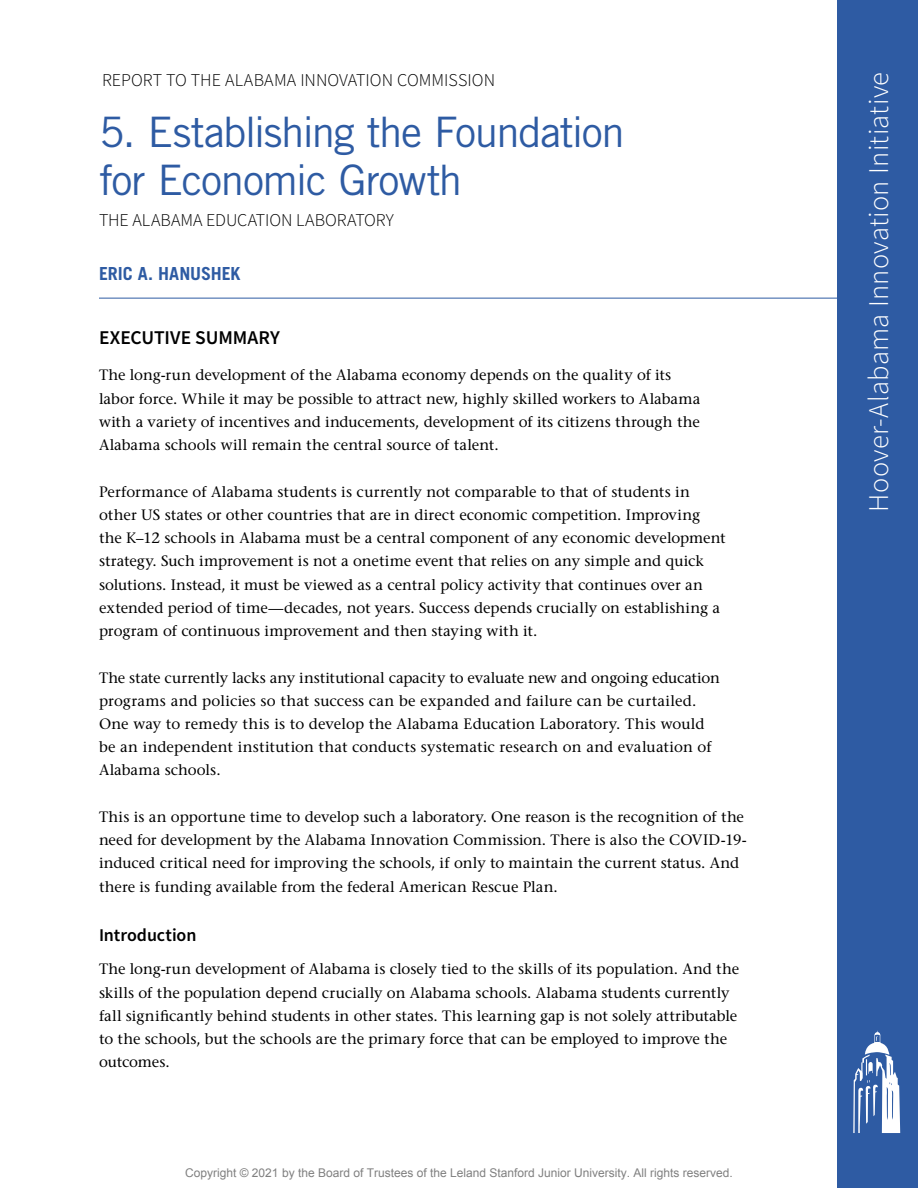
<style>
.page{position:relative;width:918px;height:1188px;background:#fff}
.page>*{position:absolute;margin:0;border:0;box-sizing:border-box;transform-origin:0 0}
.t1{font:42px/48px "Trade Gothic LT Std";letter-spacing:-.035em;color:#2e5ba3}
.t2{font:300 28.5px "Source Sans Pro";letter-spacing:.005em;color:#fff}
.t3{font:600 19.5px "Source Sans Pro";letter-spacing:-.005em;color:#000}
.t4{font:300 18px "Source Sans Pro";color:#000}
.t5{font:700 18px "Trade Gothic LT Std";letter-spacing:-.005em;color:#2e5ba3}
.t6{font:600 18px "Source Sans Pro";letter-spacing:-.005em;color:#000}
.t7{font:500 15px/23.2px "Stone Serif Std";color:#000}
.t8{font:12px "Arial";color:#808080}
</style>
<div class="page">
<div style="left:837px;top:0;width:81px;height:1188px;background:#2e5ba3"></div>
<svg style="left:853px;top:1031px;width:47px;height:102px"></svg>
<hr style="left:99px;top:298px;width:756px;height:1px;background:#2e5ba3">
<p class="t4" style="left:102px;top:68px;width:395px">REPORT TO THE ALABAMA INNOVATION COMMISSION</p>
<h1 class="t1" style="left:99px;top:108px;width:527px">5. Establishing the Foundation for Economic Growth</h1>
<p class="t4" style="left:99px;top:209px;width:296px">THE ALABAMA EDUCATION LABORATORY</p>
<p class="t5" style="left:99px;top:262px;width:143px">ERIC A. HANUSHEK</p>
<h3 class="t3" style="left:99px;top:324px;width:182px">EXECUTIVE SUMMARY</h3>
<p class="t7" style="left:99px;top:363px;width:603px">The long-run development of the Alabama economy depends on the quality of its labor force. While it may be possible to attract new, highly skilled workers to Alabama with a variety of incentives and inducements, development of its citizens through the Alabama schools will remain the central source of talent.</p>
<p class="t7" style="left:99px;top:480px;width:628px">Performance of Alabama students is currently not comparable to that of students in other US states or other countries that are in direct economic competition. Improving the K–12 schools in Alabama must be a central component of any economic development strategy. Such improvement is not a onetime event that relies on any simple and quick solutions. Instead, it must be viewed as a central policy activity that continues over an extended period of time—decades, not years. Success depends crucially on establishing a program of continuous improvement and then staying with it.</p>
<p class="t7" style="left:99px;top:666px;width:623px">The state currently lacks any institutional capacity to evaluate new and ongoing education programs and policies so that success can be expanded and failure can be curtailed.<br>One way to remedy this is to develop the Alabama Education Laboratory. This would be an independent institution that conducts systematic research on and evaluation of Alabama schools.</p>
<p class="t7" style="left:99px;top:805px;width:649px">This is an opportune time to develop such a laboratory. One reason is the recognition of the need for development by the Alabama Innovation Commission. There is also the COVID-19- induced critical need for improving the schools, if only to maintain the current status. And there is funding available from the federal American Rescue Plan.</p>
<p class="t6" style="left:99px;top:923px;width:99px">Introduction</p>
<p class="t7" style="left:99px;top:957px;width:642px">The long-run development of Alabama is closely tied to the skills of its population. And the skills of the population depend crucially on Alabama schools. Alabama students currently fall significantly behind students in other states. This learning gap is not solely attributable to the schools, but the schools are the primary force that can be employed to improve the outcomes.</p>
<p class="t8" style="left:185px;top:1165px;width:549px">Copyright © 2021 by the Board of Trustees of the Leland Stanford Junior University. All rights reserved.</p>
<h2 class="t2" style="left:861px;top:512px;width:441px;rotate:-90deg">Hoover-Alabama Innovation Initiative</h2>
</div>
